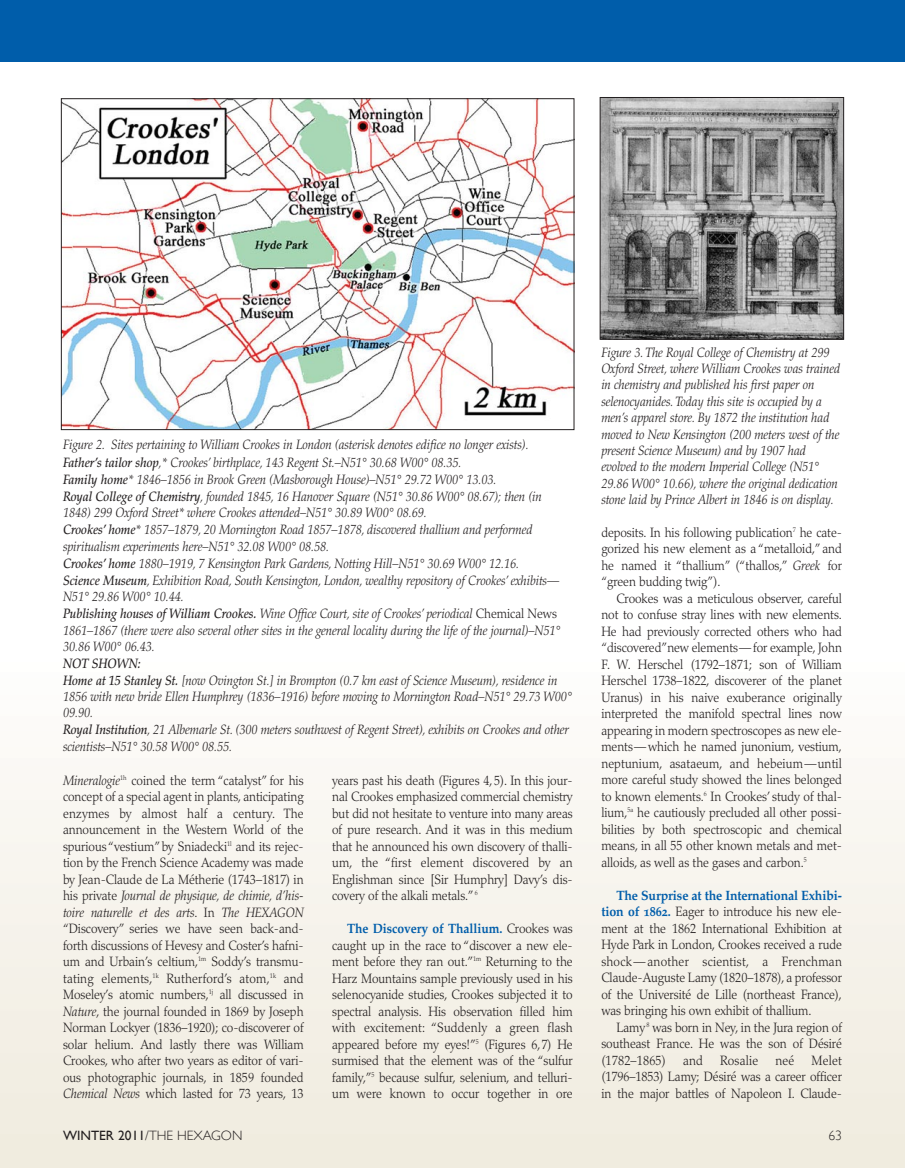
<style>
.page{position:relative;width:905px;height:1168px;background:#fff}
.page>*{position:absolute;margin:0;border:0;box-sizing:border-box;transform-origin:0 0}
.t1{font:300 13.5px/16.5px "Palatino";letter-spacing:-.005em;color:#231f20;text-align:justify;scale:.9 1}
.t2{font:italic 300 13.5px/16.8px "Palatino";letter-spacing:-.005em;color:#231f20;scale:.9 1}
.t3{font:13.5px "Palatino Bold Os F";letter-spacing:-.01em;color:#005daa;scale:.92 1}
.t4{font:13.5px "Palatino Bold Os F";letter-spacing:-.01em;color:#005daa;scale:.9 1}
.t5{font:300 13.5px "Gill Sans";color:#231f20}
.t6{font:300 13.5px "Palatino";letter-spacing:.015em;color:#231f20;scale:.9 1}
.s1{font-weight:500}
.s2{font-style:normal}
.s3{font-style:italic}
.s4{font-family:"Palatino";font-weight:300;color:#231f20}
.s5{font-family:"Palatino Bold Os F";font-weight:400;color:#005daa}
.s6{font-weight:400}
</style>
<div class="page">
<div style="left:0;top:656px;width:904px;height:512px;background:linear-gradient(to bottom,#fefdfc,#efebdd)"></div>
<div style="left:0;top:0;width:904px;height:62px;background:#005daa"></div>
<img style="left:602px;top:99px;width:239px;height:238px">
<div style="left:600px;top:97px;width:243px;height:242px;border:1px solid #231f20"></div>
<img style="left:63px;top:100px;width:509px;height:328px">
<p class="t2" style="left:63px;top:438px;width:554px">Figure 2. Sites pertaining to William Crookes in London (asterisk denotes edifice no longer exists).<br><span class="s1">Father’s tailor shop</span>,* Crookes’ birthplace, 143 Regent St.–N51° 30.68 W00° 08.35.<br><span class="s1">Family home</span>* 1846–1856 in Brook Green (Masborough House)–N51° 29.72 W00° 13.03.<br><span class="s1">Royal College of Chemistry</span>, founded 1845, 16 Hanover Square (N51° 30.86 W00° 08.67); then (in 1848) 299 Oxford Street* where Crookes attended–N51° 30.89 W00° 08.69.<br><span class="s1">Crookes’ home</span>* 1857–1879, 20 Mornington Road 1857–1878, discovered thallium and performed spiritualism experiments here–N51° 32.08 W00° 08.58.<br><span class="s1">Crookes’ home</span> 1880–1919, 7 Kensington Park Gardens, Notting Hill–N51° 30.69 W00° 12.16.<br><span class="s1">Science Museum</span>, Exhibition Road, South Kensington, London, wealthy repository of Crookes’ exhibits— N51° 29.86 W00° 10.44.<br><span class="s1">Publishing houses of William Crookes.</span> Wine Office Court, site of Crookes’ periodical <span class="s2">Chemical News </span>1861–1867 (there were also several other sites in the general locality during the life of the journal)–N51° 30.86 W00° 06.43.</p>
<p class="t2" style="left:63px;top:657px;width:567px"><span class="s1">NOT SHOWN:<br>Home at 15 Stanley St.</span> [now Ovington St.] in Brompton (0.7 km east of Science Museum), residence in 1856 with new bride Ellen Humphrey (1836–1916) before moving to Mornington Road–N51° 29.73 W00° 09.90.<br><span class="s1">Royal Institution</span>, 21 Albemarle St. (300 meters southwest of Regent Street), exhibits on Crookes and other scientists–N51° 30.58 W00° 08.55.</p>
<p class="t1" style="left:63px;top:773px;width:269px"><span class="s3">Mineralogie</span><sup>1h</sup> coined the term “catalyst” for his concept of a special agent in plants, anticipating enzymes by almost half a century. The announcement in the Western World of the spurious “vestium” by Sniadecki<sup>1l</sup> and its rejec&shy;tion by the French Science Academy was made by Jean-Claude de La Métherie (1743–1817) in his private <span class="s3">Journal de physique, de chimie, d’his&shy;toire naturelle et des arts</span>. In <span class="s3">The HEXAGON </span>“Discovery” series we have seen back-and&shy;forth discussions of Hevesy and Coster’s hafni&shy;um and Urbain’s celtium,<sup>1m</sup> Soddy’s transmu&shy;tating elements,<sup>1k</sup> Rutherford’s atom,<sup>1k</sup> and Moseley’s atomic numbers,<sup>1j</sup> all discussed in <span class="s3">Nature</span>, the journal founded in 1869 by Joseph Norman Lockyer (1836–1920); co-discoverer of solar helium. And lastly there was William Crookes, who after two years as editor of vari&shy;ous photographic journals, in 1859 founded <span class="s3">Chemical News</span> which lasted for 73 years, 13</p>
<p class="t1" style="left:332px;top:773px;width:269px">years past his death (Figures 4, 5). In this jour&shy;nal Crookes emphasized commercial chemistry but did not hesitate to venture into many areas of pure research. And it was in this medium that he announced his own discovery of thalli&shy;um, the “first element discovered by an Englishman since [Sir Humphry] Davy’s dis&shy;covery of the alkali metals.” <sup>6</sup></p>
<p class="t4" style="left:347px;top:923px;width:252px">The Discovery of Thallium. <span class="s4">Crookes was</span></p>
<p class="t1" style="left:332px;top:938px;width:269px">caught up in the race to “discover a new ele&shy;ment before they ran out.”<sup>1m</sup> Returning to the Harz Mountains sample previously used in his selenocyanide studies, Crookes subjected it to spectral analysis. His observation filled him with excitement: “Suddenly a green flash appeared before my eyes!”<sup>5</sup> (Figures 6,7) He surmised that the element was of the “sulfur family,”<sup>5</sup> because sulfur, selenium, and telluri&shy;um were known to occur together in ore</p>
<p class="t2" style="left:601px;top:346px;width:267px;line-height:16.4px">Figure 3. The Royal College of Chemistry at 299<br>Oxford Street, where William Crookes was trained in chemistry and published his first paper on selenocyanides. Today this site is occupied by a men’s apparel store. By 1872 the institution had moved to New Kensington (200 meters west of the present Science Museum) and by 1907 had evolved to the modern Imperial College (N51° 29.86 W00° 10.66), where the original dedication stone laid by Prince Albert in 1846 is on display.</p>
<p class="t1" style="left:601px;top:525px;width:269px">deposits. In his following publication<sup>7</sup> he cate&shy;gorized his new element as a “metalloid,” and he named it “thallium” (“thallos,” <span class="s3">Greek</span> for “green budding twig”).</p>
<p class="t1" style="left:601px;top:591px;width:269px;text-indent:15px">Crookes was a meticulous observer, careful not to confuse stray lines with new elements.<br>He had previously corrected others who had “discovered”new elements— for example, John F. W. Herschel (1792–1871; son of William Herschel 1738–1822, discoverer of the planet Uranus) in his naive exuberance originally interpreted the manifold spectral lines now appearing in modern spectroscopes as new ele&shy;ments— which he named junonium, vestium, neptunium, asataeum, and hebeium—until more careful study showed the lines belonged to known elements.<sup>6</sup> In Crookes’ study of thal&shy;lium,<sup>5a</sup> he cautiously precluded all other possi&shy;bilities by both spectroscopic and chemical means, in all 55 other known metals and met&shy;alloids, as well as the gases and carbon.<sup>5</sup></p>
<p class="t3" style="left:616px;top:890px;width:247px">The Surprise at the International Exhibi -</p>
<p class="t1" style="left:601px;top:905px;width:269px"><span class="s5">tion of 1862.</span> Eager to introduce his new ele&shy;ment at the 1862 International Exhibition at Hyde Park in London, Crookes received a rude shock— another scientist, a Frenchman Claude-Auguste Lamy (1820–1878), a professor of the Université de Lille (northeast France), was bringing his own exhibit of thallium.</p>
<p class="t1" style="left:601px;top:1020px;width:269px;text-indent:15px">Lamy <sup>8</sup> was born in Ney, in the Jura region of southeast France. He was the son of Désiré (1782–1865)</p>
<p class="t1" style="left:601px;top:1053px;width:269px;text-indent:210px">Melet (1796–1853) Lamy; Désiré was a career officer in the major battles of Napoleon I. Claude-</p>
<p class="t1" style="left:683px;top:1053px;width:24px">and</p>
<p class="t6" style="left:720px;top:1055px;width:44px">Rosalie</p>
<p class="t1" style="left:775px;top:1053px;width:23px">neé</p>
<p class="t5" style="left:63px;top:1128px;width:181px"><span class="s6">WINTER 2011</span>/THE HEXAGON</p>
<p class="t5" style="left:828px;top:1128px;width:15px">63</p>
</div>
